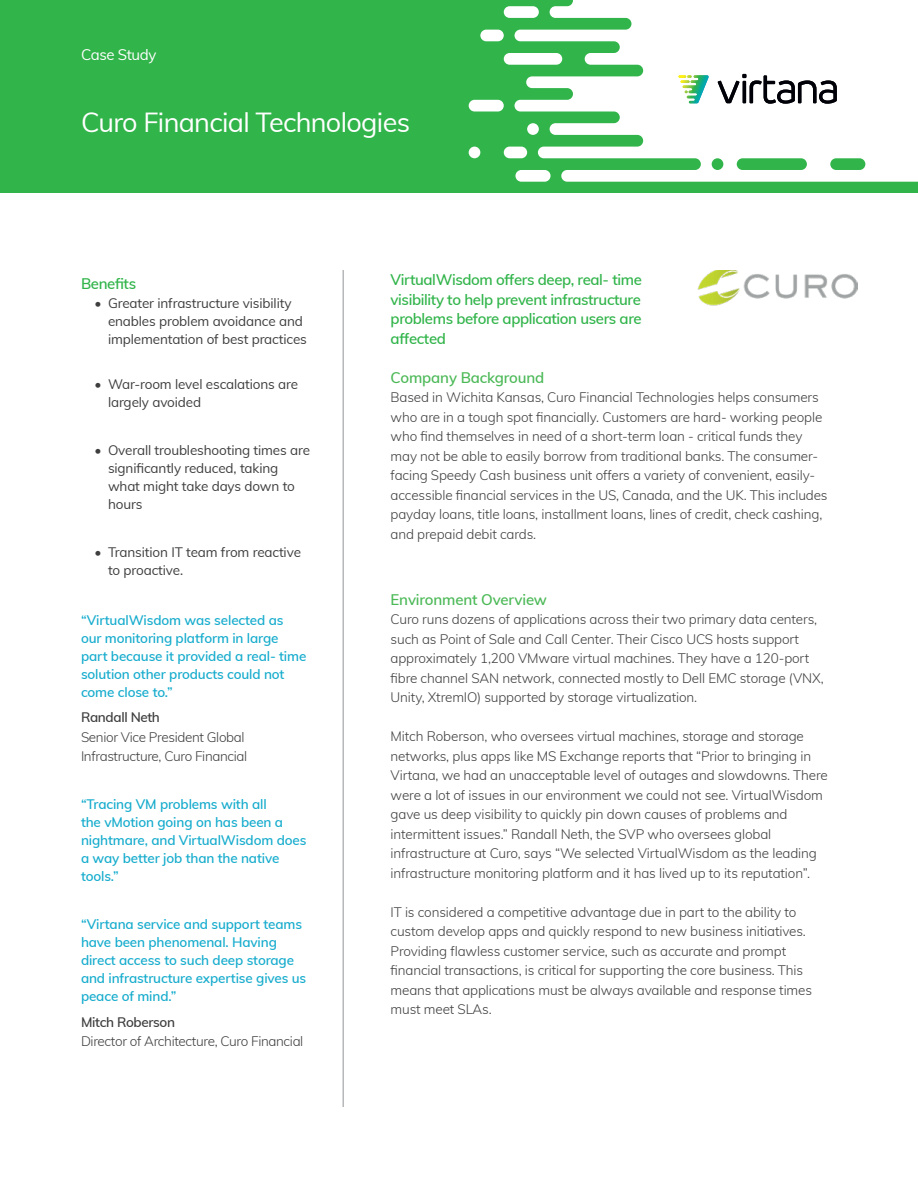
<style>
.page{position:relative;width:918px;height:1188px;background:#fff}
.page>*{position:absolute;margin:0;border:0;box-sizing:border-box;transform-origin:0 0}
.Title__DS{font:27px "Muli";letter-spacing:-.025em;color:#fff}
.Subhead__DS{font:600 15px/19.5px "Muli";letter-spacing:-.025em;color:#31b44a;text-align:justify}
.Subhead__DS-2{font:600 15px "Muli";letter-spacing:-.01em;color:#4cb957}
.t1{font:15px "Muli";letter-spacing:-.025em;color:#fff}
.Sidebar_Header__DS{font:600 15px "Muli";letter-spacing:-.025em;color:#31b44a}
.Subhead__DS-3{font:300 13.5px/19.5px "Muli";letter-spacing:-.01em;color:#3e3e3f}
.Sidebar_Body__DS{font:600 13.5px/18px "Muli";letter-spacing:-.01em;color:#16accd}
.Sidebar_Body__DS-2{font:13.5px/18px "Muli";letter-spacing:-.01em;color:#3e3e3f}
.Sidebar_Body__DS-3{font:300 13.5px/19.5px "Muli";letter-spacing:-.025em;color:#3e3e3f}
.Sidebar_Header__DS-2{font:13.5px/18px "Muli";letter-spacing:-.01em;color:#3e3e3f}
.s1{font-weight:600}
</style>
<div class="page">
<div style="left:0;top:0;width:918px;height:194px;background:#31b44a"></div>
<svg style="left:469px;top:0;width:449px;height:182px;fill:#fff"></svg>
<div style="left:882px;top:153px;width:36px;height:22px;background:#fff"></div>
<div style="left:633px;top:106px;width:82px;height:22px;background:#fff"></div>
<div style="left:652px;top:128px;width:238px;height:21px;background:#fff"></div>
<div style="left:712px;top:158px;width:11px;height:12px;background:#31b44a;border-radius:50%"></div>
<svg style="left:718px;top:74px;width:119px;height:30px;background:#a9a9ac"></svg>
<svg style="left:678px;top:75px;width:31px;height:28px"></svg>
<hr style="left:343px;top:270px;width:1px;height:837px;background:#939598">
<img style="left:697px;top:271px;width:161px;height:34px">
<p class="t1" style="left:81px;top:44px;width:77px">Case Study</p>
<p class="Title__DS" style="left:81px;top:103px;width:331px">Curo Financial Technologies</p>
<p class="Sidebar_Header__DS" style="left:81px;top:272px;width:57px">Benefits</p>
<p class="Sidebar_Header__DS-2" style="left:108px;top:294px;width:200px;text-indent:-14px">• Greater infrastructure visibility enables problem avoidance and implementation of best practices</p>
<p class="Sidebar_Body__DS-2" style="left:108px;top:375px;width:192px;text-indent:-14px">• War-room level escalations are largely avoided</p>
<p class="Sidebar_Body__DS-2" style="left:108px;top:441px;width:204px;text-indent:-14px">• Overall troubleshooting times are significantly reduced, taking what might take days down to hours</p>
<p class="Sidebar_Body__DS-2" style="left:108px;top:543px;width:195px;text-indent:-14px">• Transition IT team from reactive to proactive.</p>
<p class="Sidebar_Body__DS" style="left:81px;top:610px;width:227px">“VirtualWisdom was selected as our monitoring platform in large part because it provided a real- time solution other products could not come close to.”</p>
<p class="Sidebar_Body__DS-3" style="left:81px;top:707px;width:168px"><span class="s1">Randall Neth<br></span>Senior Vice President Global<br>Infrastructure, Curo Financial</p>
<p class="Sidebar_Body__DS" style="left:81px;top:795px;width:227px">“Tracing VM problems with all<br>the vMotion going on has been a nightmare, and VirtualWisdom does a way better job than the native tools.”</p>
<p class="Sidebar_Body__DS" style="left:81px;top:915px;width:227px">“Virtana service and support teams have been phenomenal. Having direct access to such deep storage and infrastructure expertise gives us peace of mind.”</p>
<p class="Sidebar_Body__DS-3" style="left:81px;top:1011px;width:224px"><span class="s1">Mitch Roberson<br></span>Director of Architecture, Curo Financial</p>
<p class="Subhead__DS" style="left:391px;top:269px;width:253px">VirtualWisdom offers deep, real- time visibility to help prevent infrastructure problems before application users are affected</p>
<p class="Subhead__DS-2" style="left:391px;top:366px;width:155px">Company Background</p>
<p class="Subhead__DS-3" style="left:391px;top:387px;width:438px">Based in Wichita Kansas, Curo Financial Technologies helps consumers who are in a tough spot financially. Customers are hard- working people who find themselves in need of a short-term loan - critical funds they may not be able to easily borrow from traditional banks. The consumer&shy;facing Speedy Cash business unit offers a variety of convenient, easily&shy;accessible financial services in the US, Canada, and the UK. This includes payday loans, title loans, installment loans, lines of credit, check cashing, and prepaid debit cards.</p>
<p class="Subhead__DS-2" style="left:391px;top:588px;width:158px">Environment Overview</p>
<p class="Subhead__DS-3" style="left:391px;top:609px;width:435px">Curo runs dozens of applications across their two primary data centers, such as Point of Sale and Call Center. Their Cisco UCS hosts support approximately 1,200 VMware virtual machines. They have a 120-port fibre channel SAN network, connected mostly to Dell EMC storage (VNX, Unity, XtremIO) supported by storage virtualization.</p>
<p class="Subhead__DS-3" style="left:391px;top:726px;width:439px">Mitch Roberson, who oversees virtual machines, storage and storage networks, plus apps like MS Exchange reports that “Prior to bringing in Virtana, we had an unacceptable level of outages and slowdowns. There were a lot of issues in our environment we could not see. VirtualWisdom gave us deep visibility to quickly pin down causes of problems and intermittent issues.” Randall Neth, the SVP who oversees global infrastructure at Curo, says “We selected VirtualWisdom as the leading infrastructure monitoring platform and it has lived up to its reputation”.</p>
<p class="Subhead__DS-3" style="left:391px;top:901px;width:423px">IT is considered a competitive advantage due in part to the ability to custom develop apps and quickly respond to new business initiatives.<br>Providing flawless customer service, such as accurate and prompt financial transactions, is critical for supporting the core business. This means that applications must be always available and response times must meet SLAs.</p>
</div>
